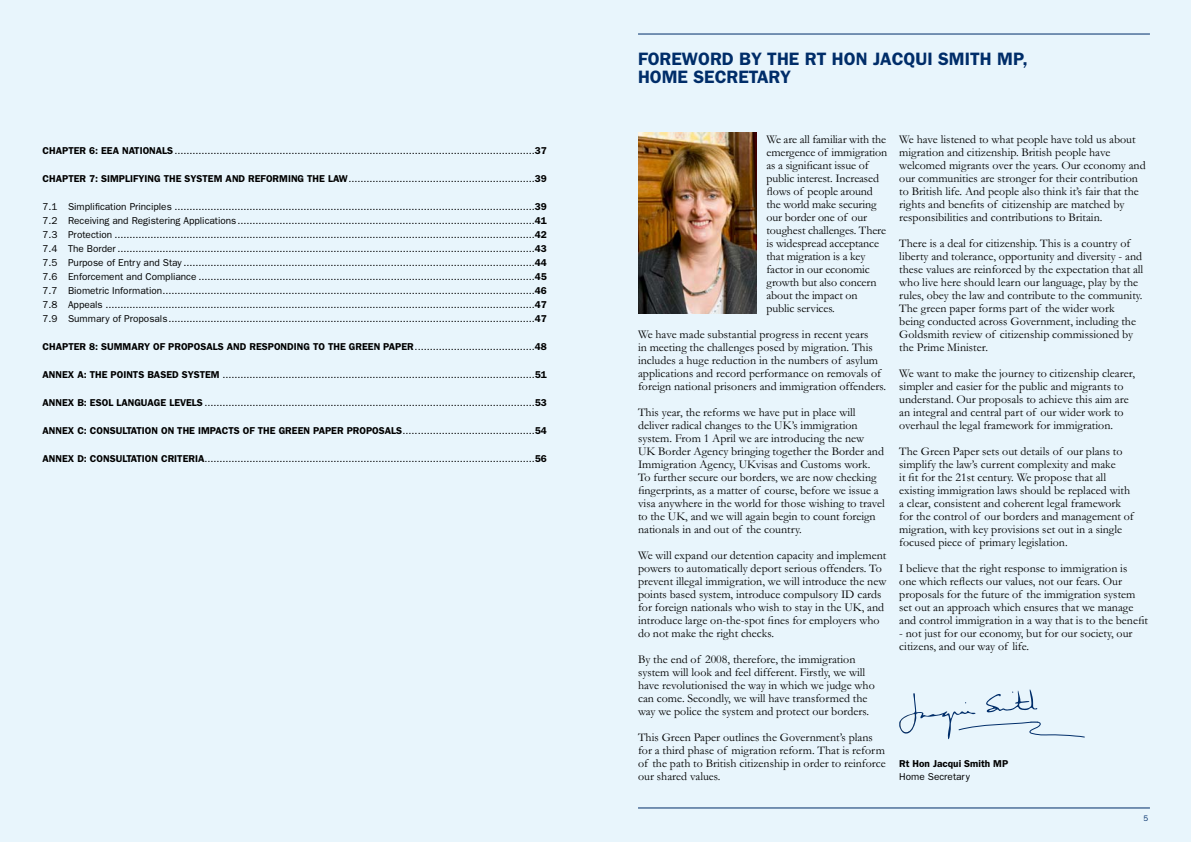
<style>
.page{position:relative;width:1191px;height:842px;background:#fff}
.page>*{position:absolute;margin:0;border:0;box-sizing:border-box;transform-origin:0 0}
.t1{font:600 18px/18px "Franklin Gothic";color:#002d69}
.t2{font:12px/13px "Garamond";color:#000}
.t3{font:10px/14px "Franklin Gothic";color:#000;text-align:justify}
.t4{font:600 10px "Franklin Gothic";color:#000}
.s1{font-weight:600}
.s2{font-weight:400}
</style>
<div class="page">
<div style="left:595px;top:0;width:596px;height:842px;background:#e8f5fc"></div>
<hr style="left:638px;top:34px;width:512px;height:1px;background:#002d69">
<hr style="left:638px;top:808px;width:512px;height:1px;background:#002d69">
<div style="left:0;top:0;width:595px;height:842px;background:#e8f5fc"></div>
<img style="left:638px;top:132px;width:118px;height:181px">
<svg style="left:899px;top:689px;width:186px;height:50px"></svg>
<p class="t3" style="left:43px;top:144px;width:506px"><span class="s1">CHAPTER 6: EEA NATIONALS</span>........................................................................................................................<span class="s1">37</span></p>
<p class="t3" style="left:43px;top:172px;width:506px"><span class="s1">CHAPTER 7: SIMPLIFYING THE SYSTEM AND REFORMING THE LAW</span>..............................................................<span class="s1">39</span></p>
<p class="t3" style="left:43px;top:200px;width:505px">7.1 Simplification Principles ........................................................................................................................<span class="s1">39<br></span>7.2 Receiving and Registering Applications...................................................................................................<span class="s1">41<br></span>7.3 Protection ............................................................................................................................................<span class="s1">42<br></span>7.4 The Border ...........................................................................................................................................<span class="s1">43<br></span>7.5 Purpose of Entry and Stay .....................................................................................................................<span class="s1">44<br></span>7.6 Enforcement and Compliance ................................................................................................................<span class="s1">45<br></span>7.7 Biometric Information............................................................................................................................<span class="s1">46<br></span>7.8 Appeals ...............................................................................................................................................<span class="s1">47<br></span>7.9 Summary of Proposals..........................................................................................................................<span class="s1">47</span></p>
<p class="t4" style="left:43px;top:341px;width:506px">CHAPTER 8: SUMMARY OF PROPOSALS AND RESPONDING TO THE GREEN PAPER<span class="s2">........................................</span>48</p>
<p class="t3" style="left:43px;top:368px;width:506px"><span class="s1">ANNEX A: THE POINTS BASED SYSTEM</span> ........................................................................................................<span class="s1">51</span></p>
<p class="t3" style="left:43px;top:396px;width:506px"><span class="s1">ANNEX B: ESOL LANGUAGE LEVELS</span> ..............................................................................................................<span class="s1">53</span></p>
<p class="t4" style="left:43px;top:425px;width:506px">ANNEX C: CONSULTATION ON THE IMPACTS OF THE GREEN PAPER PROPOSALS<span class="s2">............................................</span>54</p>
<p class="t3" style="left:43px;top:452px;width:506px"><span class="s1">ANNEX D: CONSULTATION CRITERIA</span>..............................................................................................................<span class="s1">56</span></p>
<h1 class="t1" style="left:638px;top:49px;width:391px">FOREWORD BY THE RT HON JACQUI SMITH MP,<br>HOME SECRETARY</h1>
<p class="t2" style="left:766px;top:133px;width:122px">We are all familiar with the emergence of immigration as a significant issue of public interest. Increased flows of people around the world make securing our border one of our toughest challenges. There is widespread acceptance that migration is a key factor in our economic growth but also concern about the impact on public services.</p>
<p class="t2" style="left:638px;top:328px;width:249px">We have made substantial progress in recent years<br>in meeting the challenges posed by migration. This includes a huge reduction in the numbers of asylum applications and record performance on removals of foreign national prisoners and immigration offenders.</p>
<p class="t2" style="left:638px;top:406px;width:248px">This year, the reforms we have put in place will deliver radical changes to the UK’s immigration system. From 1 April we are introducing the new<br>UK Border Agency bringing together the Border and Immigration Agency, UKvisas and Customs work.<br>To further secure our borders, we are now checking fingerprints, as a matter of course, before we issue a visa anywhere in the world for those wishing to travel to the UK, and we will again begin to count foreign nationals in and out of the country.</p>
<p class="t2" style="left:638px;top:549px;width:250px">We will expand our detention capacity and implement powers to automatically deport serious offenders. To prevent illegal immigration, we will introduce the new points based system, introduce compulsory ID cards for foreign nationals who wish to stay in the UK, and introduce large on-the-spot fines for employers who do not make the right checks.</p>
<p class="t2" style="left:638px;top:653px;width:238px">By the end of 2008, therefore, the immigration system will look and feel different. Firstly, we will have revolutionised the way in which we judge who can come. Secondly, we will have transformed the way we police the system and protect our borders.</p>
<p class="t2" style="left:638px;top:731px;width:249px">This Green Paper outlines the Government’s plans for a third phase of migration reform. That is reform of the path to British citizenship in order to reinforce our shared values.</p>
<p class="t2" style="left:899px;top:133px;width:248px">We have listened to what people have told us about migration and citizenship. British people have welcomed migrants over the years. Our economy and our communities are stronger for their contribution to British life. And people also think it’s fair that the rights and benefits of citizenship are matched by responsibilities and contributions to Britain.</p>
<p class="t2" style="left:899px;top:237px;width:246px">There is a deal for citizenship. This is a country of liberty and tolerance, opportunity and diversity - and these values are reinforced by the expectation that all who live here should learn our language, play by the rules, obey the law and contribute to the community.<br>The green paper forms part of the wider work<br>being conducted across Government, including the Goldsmith review of citizenship commissioned by the Prime Minister.</p>
<p class="t2" style="left:899px;top:367px;width:237px">We want to make the journey to citizenship clearer, simpler and easier for the public and migrants to understand. Our proposals to achieve this aim are an integral and central part of our wider work to overhaul the legal framework for immigration.</p>
<p class="t2" style="left:899px;top:445px;width:236px">The Green Paper sets out details of our plans to simplify the law’s current complexity and make<br>it fit for the 21st century. We propose that all existing immigration laws should be replaced with a clear, consistent and coherent legal framework for the control of our borders and management of migration, with key provisions set out in a single focused piece of primary legislation.</p>
<p class="t2" style="left:899px;top:562px;width:250px">I believe that the right response to immigration is<br>one which reflects our values, not our fears. Our proposals for the future of the immigration system set out an approach which ensures that we manage and control immigration in a way that is to the benefit</p>
<p class="t2" style="left:899px;top:627px;width:235px">- not just for our economy, but for our society, our citizens, and our way of life.</p>
<p class="t4" style="left:899px;top:758px;width:110px">Rt Hon Jacqui Smith MP</p>
<p class="t3" style="left:899px;top:769px;width:72px">Home Secretary</p>
</div>
